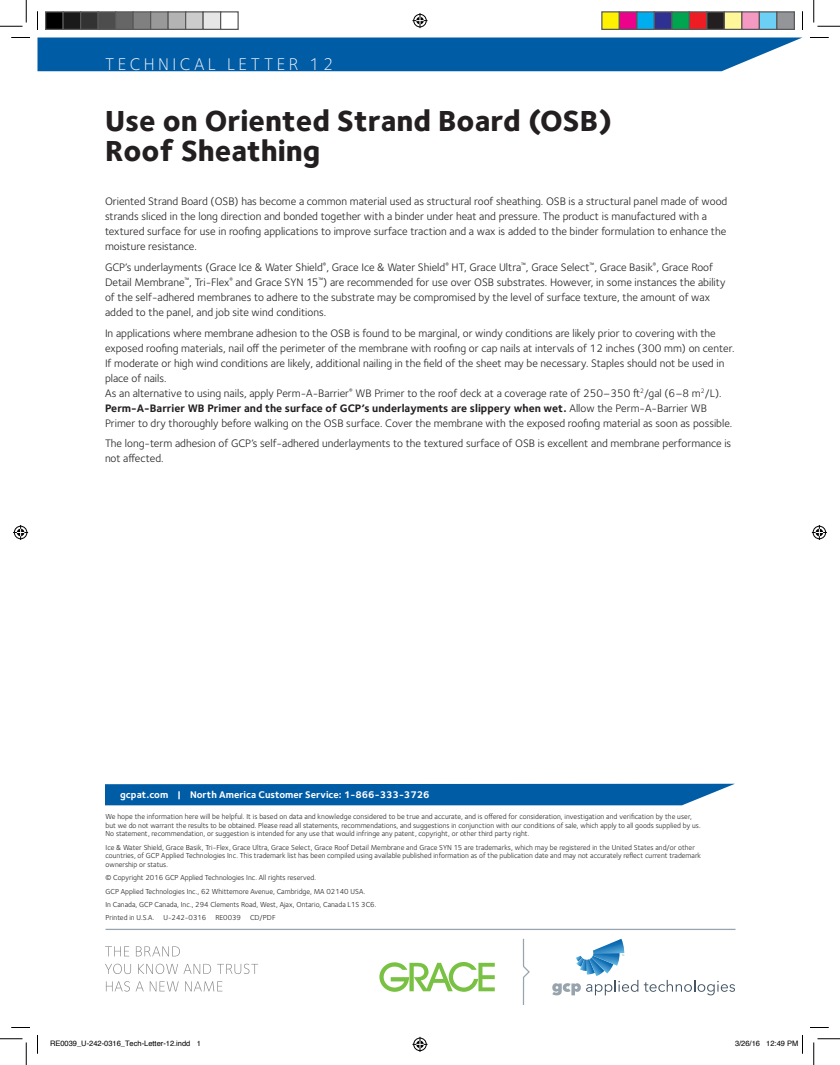
<style>
.page{position:relative;width:840px;height:1065px;background:#fff}
.page>*{position:absolute;margin:0;border:0;box-sizing:border-box;transform-origin:0 0}
.Text{font:800 30px "Foundry Sterling";color:#231f20}
.t1{font:300 17.5px "Foundry Sterling";letter-spacing:.2em;color:#fff}
.text{font:11.25px/15px "Foundry Sterling";color:#231f20}
.t2{font:700 10px "Foundry Sterling";color:#fff}
.t3{font:700 8.75px "Foundry Sterling";color:#fff}
.t4{font:7.5px/8.8px "Foundry Sterling";color:#231f20}
.t5{font:7.5px "Helvetica";color:#000}
.s1{font-weight:700}
</style>
<div class="page">
<div style="left:38px;top:38px;width:763px;height:33px;background:#015ca6"></div>
<div style="left:105px;top:784px;width:629px;height:21px;background:#015ca6"></div>
<svg style="left:379px;top:962px;width:116px;height:30px"></svg>
<hr style="left:106px;top:929px;width:630px;height:1px;background:#98a4ad">
<svg style="left:105px;top:946px;width:24px;height:10px"></svg>
<svg style="left:136px;top:946px;width:44px;height:10px"></svg>
<svg style="left:105px;top:964px;width:26px;height:10px"></svg>
<svg style="left:138px;top:964px;width:73px;height:10px"></svg>
<svg style="left:217px;top:964px;width:41px;height:10px"></svg>
<svg style="left:106px;top:981px;width:24px;height:11px"></svg>
<svg style="left:136px;top:981px;width:8px;height:10px"></svg>
<svg style="left:150px;top:981px;width:29px;height:10px"></svg>
<svg style="left:185px;top:981px;width:37px;height:10px"></svg>
<svg style="left:522px;top:938px;width:8px;height:67px"></svg>
<svg style="left:644px;top:980px;width:91px;height:15px"></svg>
<svg style="left:552px;top:939px;width:86px;height:56px"></svg>
<svg style="left:11px;top:37px;width:19px;height:1px"></svg>
<svg style="left:810px;top:37px;width:19px;height:1px"></svg>
<svg style="left:11px;top:1027px;width:19px;height:1px"></svg>
<svg style="left:810px;top:1027px;width:19px;height:1px"></svg>
<svg style="left:37px;top:11px;width:1px;height:19px"></svg>
<svg style="left:37px;top:1035px;width:1px;height:19px"></svg>
<svg style="left:802px;top:11px;width:1px;height:19px"></svg>
<svg style="left:0;top:0;width:27px;height:27px"></svg>
<svg style="left:0;top:1039px;width:27px;height:26px"></svg>
<svg style="left:814px;top:0;width:26px;height:27px"></svg>
<svg style="left:814px;top:1039px;width:26px;height:26px"></svg>
<svg style="left:412px;top:13px;width:16px;height:15px"></svg>
<svg style="left:412px;top:1037px;width:16px;height:15px"></svg>
<svg style="left:13px;top:525px;width:15px;height:15px"></svg>
<svg style="left:812px;top:525px;width:15px;height:15px"></svg>
<div style="left:46px;top:12px;width:17px;height:17px;background:#000"></div>
<div style="left:45px;top:11px;width:19px;height:19px;border:1px solid #595959"></div>
<div style="left:63px;top:12px;width:18px;height:17px;background:#1a1a1a"></div>
<div style="left:62px;top:11px;width:19px;height:19px;border:1px solid #595959"></div>
<div style="left:81px;top:12px;width:17px;height:17px;background:#333"></div>
<div style="left:80px;top:11px;width:19px;height:19px;border:1px solid #595959"></div>
<div style="left:98px;top:12px;width:18px;height:17px;background:#4d4d4d"></div>
<div style="left:98px;top:11px;width:18px;height:19px;border:1px solid #595959"></div>
<div style="left:116px;top:12px;width:17px;height:17px;background:#666"></div>
<div style="left:115px;top:11px;width:19px;height:19px;border:1px solid #595959"></div>
<div style="left:133px;top:12px;width:18px;height:17px;background:#808080"></div>
<div style="left:132px;top:11px;width:19px;height:19px;border:1px solid #595959"></div>
<div style="left:151px;top:12px;width:17px;height:17px;background:#999"></div>
<div style="left:150px;top:11px;width:19px;height:19px;border:1px solid #595959"></div>
<div style="left:168px;top:12px;width:18px;height:17px;background:#b3b3b3"></div>
<div style="left:168px;top:11px;width:18px;height:19px;border:1px solid #595959"></div>
<div style="left:186px;top:12px;width:17px;height:17px;background:#ccc"></div>
<div style="left:185px;top:11px;width:19px;height:19px;border:1px solid #595959"></div>
<div style="left:203px;top:12px;width:18px;height:17px;background:#e6e6e6"></div>
<div style="left:202px;top:11px;width:19px;height:19px;border:1px solid #595959"></div>
<div style="left:220px;top:11px;width:19px;height:19px;border:1px solid #595959"></div>
<div style="left:602px;top:12px;width:17px;height:17px;background:#fff101"></div>
<div style="left:601px;top:11px;width:19px;height:19px;border:1px solid #595959"></div>
<div style="left:619px;top:12px;width:18px;height:17px;background:#ed028c"></div>
<div style="left:619px;top:11px;width:19px;height:19px;border:1px solid #595959"></div>
<div style="left:637px;top:12px;width:17px;height:17px;background:#00aeef"></div>
<div style="left:636px;top:11px;width:19px;height:19px;border:1px solid #595959"></div>
<div style="left:654px;top:12px;width:18px;height:17px;background:#2e3092"></div>
<div style="left:654px;top:11px;width:18px;height:19px;border:1px solid #595959"></div>
<div style="left:672px;top:12px;width:17px;height:17px;background:#00a54f"></div>
<div style="left:671px;top:11px;width:19px;height:19px;border:1px solid #595959"></div>
<div style="left:689px;top:12px;width:18px;height:17px;background:#ee1d23"></div>
<div style="left:689px;top:11px;width:19px;height:19px;border:1px solid #595959"></div>
<div style="left:707px;top:12px;width:17px;height:17px;background:#231f20"></div>
<div style="left:706px;top:11px;width:19px;height:19px;border:1px solid #595959"></div>
<div style="left:724px;top:12px;width:18px;height:17px;background:#fff79a"></div>
<div style="left:724px;top:11px;width:18px;height:19px;border:1px solid #595959"></div>
<div style="left:742px;top:12px;width:17px;height:17px;background:#f499c2"></div>
<div style="left:741px;top:11px;width:19px;height:19px;border:1px solid #595959"></div>
<div style="left:759px;top:12px;width:18px;height:17px;background:#6bcff6"></div>
<div style="left:759px;top:11px;width:19px;height:19px;border:1px solid #595959"></div>
<div style="left:777px;top:12px;width:17px;height:17px;background:#939598"></div>
<div style="left:776px;top:11px;width:19px;height:19px;border:1px solid #595959"></div>
<svg style="left:802px;top:1035px;width:1px;height:19px"></svg>
<p class="t1" style="left:105px;top:55px;width:230px">TECHNICAL LETTER 12</p>
<p class="Text" style="left:105px;top:103px;width:509px">Use on Oriented Strand Board (OSB)</p>
<p class="Text" style="left:105px;top:133px;width:217px">Roof Sheathing</p>
<p class="text" style="left:105px;top:194px;width:624px">Oriented Strand Board (OSB) has become a common material used as structural roof sheathing. OSB is a structural panel made of wood strands sliced in the long direction and bonded together with a binder under heat and pressure. The product is manufactured with a textured surface for use in roofing applications to improve surface traction and a wax is added to the binder formulation to enhance the moisture resistance.</p>
<p class="text" style="left:105px;top:260px;width:622px">GCP’s underlayments (Grace Ice &amp; Water Shield<sup>®</sup>, Grace Ice &amp; Water Shield<sup>®</sup> HT, Grace Ultra<sup>™</sup>, Grace Select<sup>™</sup>, Grace Basik<sup>®</sup>, Grace Roof Detail Membrane<sup>™</sup>, Tri-Flex<sup>®</sup> and Grace SYN 15<sup>™</sup>) are recommended for use over OSB substrates. However, in some instances the ability of the self-adhered membranes to adhere to the substrate may be compromised by the level of surface texture, the amount of wax added to the panel, and job site wind conditions.</p>
<p class="text" style="left:105px;top:325px;width:631px">In applications where membrane adhesion to the OSB is found to be marginal, or windy conditions are likely prior to covering with the exposed roofing materials, nail off the perimeter of the membrane with roofing or cap nails at intervals of 12 inches (300 mm) on center.<br>If moderate or high wind conditions are likely, additional nailing in the field of the sheet may be necessary. Staples should not be used in place of nails.<br>As an alternative to using nails, apply Perm-A-Barrier<sup>®</sup> WB Primer to the roof deck at a coverage rate of 250–350 ft<sup>2</sup>/gal (6–8 m<sup>2</sup>/L).<br><span class="s1">Perm-A-Barrier WB Primer and the surface of GCP’s underlayments are slippery when wet.</span> Allow the Perm-A-Barrier WB Primer to dry thoroughly before walking on the OSB surface. Cover the membrane with the exposed roofing material as soon as possible.</p>
<p class="text" style="left:105px;top:436px;width:628px">The long-term adhesion of GCP’s self-adhered underlayments to the textured surface of OSB is excellent and membrane performance is not affected.</p>
<p class="t2" style="left:120px;top:788px;width:311px">gcpat.com | North America Customer Service: 1-866-333-3726</p>
<p class="t4" style="left:106px;top:812px;width:597px">We hope the information here will be helpful. It is based on data and knowledge considered to be true and accurate, and is offered for consideration, investigation and verification by the user, but we do not warrant the results to be obtained. Please read all statements, recommendations, and suggestions in conjunction with our conditions of sale, which apply to all goods supplied by us.<br>No statement, recommendation, or suggestion is intended for any use that would infringe any patent, copyright, or other third party right.</p>
<p class="t4" style="left:106px;top:843px;width:597px">Ice &amp; Water Shield, Grace Basik, Tri-Flex, Grace Ultra, Grace Select, Grace Roof Detail Membrane and Grace SYN 15 are trademarks, which may be registered in the United States and/or other countries, of GCP Applied Technologies Inc. This trademark list has been compiled using available published information as of the publication date and may not accurately reflect current trademark ownership or status.</p>
<p class="t4" style="left:106px;top:873px;width:212px">© Copyright 2016 GCP Applied Technologies Inc. All rights reserved.</p>
<p class="t4" style="left:106px;top:887px;width:261px">GCP Applied Technologies Inc., 62 Whittemore Avenue, Cambridge, MA 02140 USA.</p>
<p class="t4" style="left:106px;top:900px;width:272px">In Canada, GCP Canada, Inc., 294 Clements Road, West, Ajax, Ontario, Canada L1S 3C6.</p>
<p class="t4" style="left:106px;top:913px;width:172px">Printed in U.S.A. U-242-0316 RE0039 CD/PDF</p>
<p class="t3" style="left:115px;top:791px;width:289px">gcpat.com/strux | North America Customer Service: 1-877-423-6491</p>
<p class="t5" style="left:50px;top:1038px;width:152px">RE0039_U-242-0316_Tech-Letter-12.indd 1</p>
<p class="t5" style="left:735px;top:1038px;width:65px">3/26/16 12:49 PM</p>
</div>
